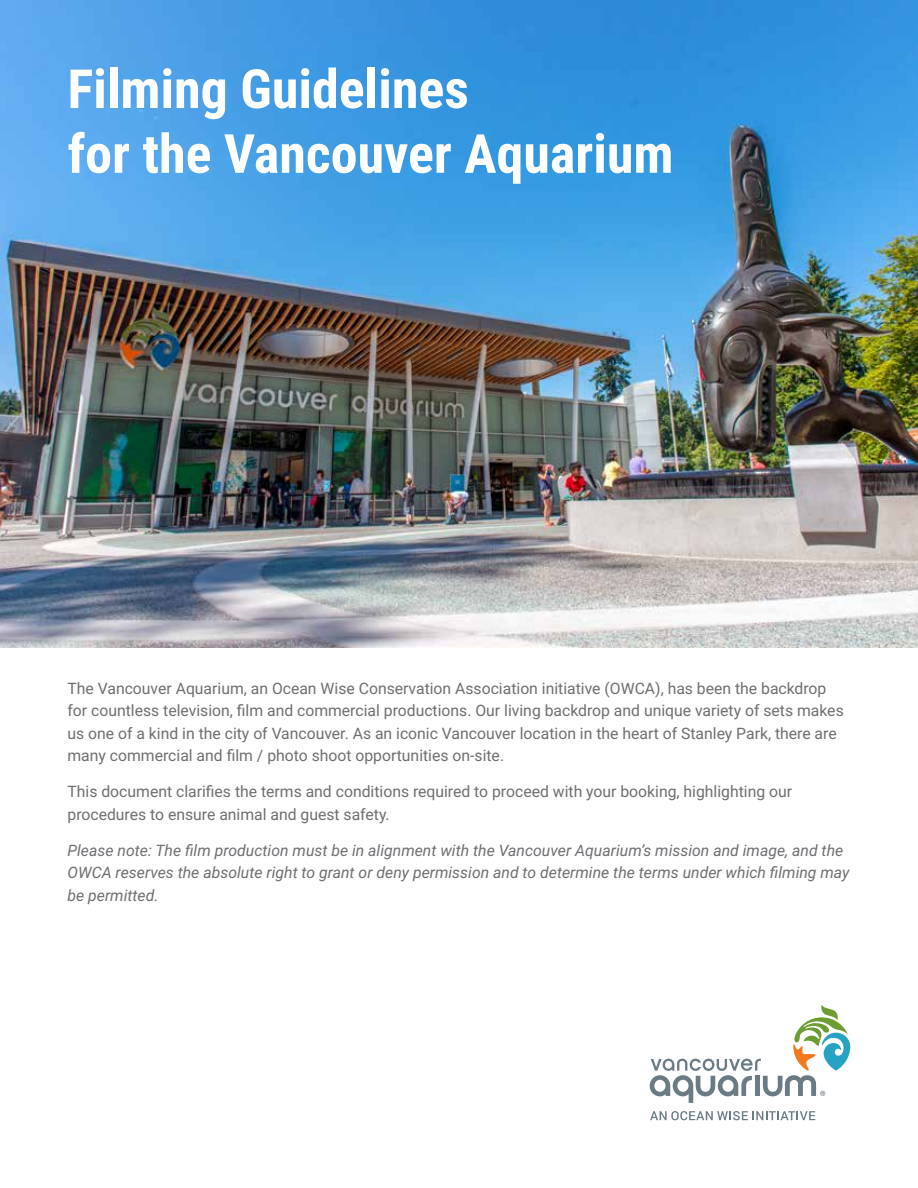
<style>
.page{position:relative;width:918px;height:1188px;background:#fff}
.page>*{position:absolute;margin:0;border:0;box-sizing:border-box;transform-origin:0 0}
.t1{font:700 54px/64.8px "Roboto Condensed";color:#fff}
.t2{font:15.75px/22.5px "Roboto";color:#6d6e71}
.t3{font:italic 15.75px/22.5px "Roboto";color:#6d6e71}
</style>
<div class="page">
<img style="left:0;top:0;width:918px;height:648px">
<svg style="left:650px;top:1111px;width:165px;height:9px"></svg>
<svg style="left:650px;top:1005px;width:200px;height:98px"></svg>
<h1 class="t1" style="left:68px;top:54px;width:608px">Filming Guidelines<br>for the Vancouver Aquarium</h1>
<p class="t2" style="left:68px;top:676px;width:778px">The Vancouver Aquarium, an Ocean Wise Conservation Association initiative (OWCA), has been the backdrop for countless television, film and commercial productions. Our living backdrop and unique variety of sets makes us one of a kind in the city of Vancouver. As an iconic Vancouver location in the heart of Stanley Park, there are many commercial and film / photo shoot opportunities on-site.</p>
<p class="t2" style="left:68px;top:780px;width:726px">This document clarifies the terms and conditions required to proceed with your booking, highlighting our procedures to ensure animal and guest safety.</p>
<p class="t3" style="left:68px;top:838px;width:784px">Please note: The film production must be in alignment with the Vancouver Aquarium’s mission and image, and the<br>OWCA reserves the absolute right to grant or deny permission and to determine the terms under which filming may be permitted.</p>
</div>
